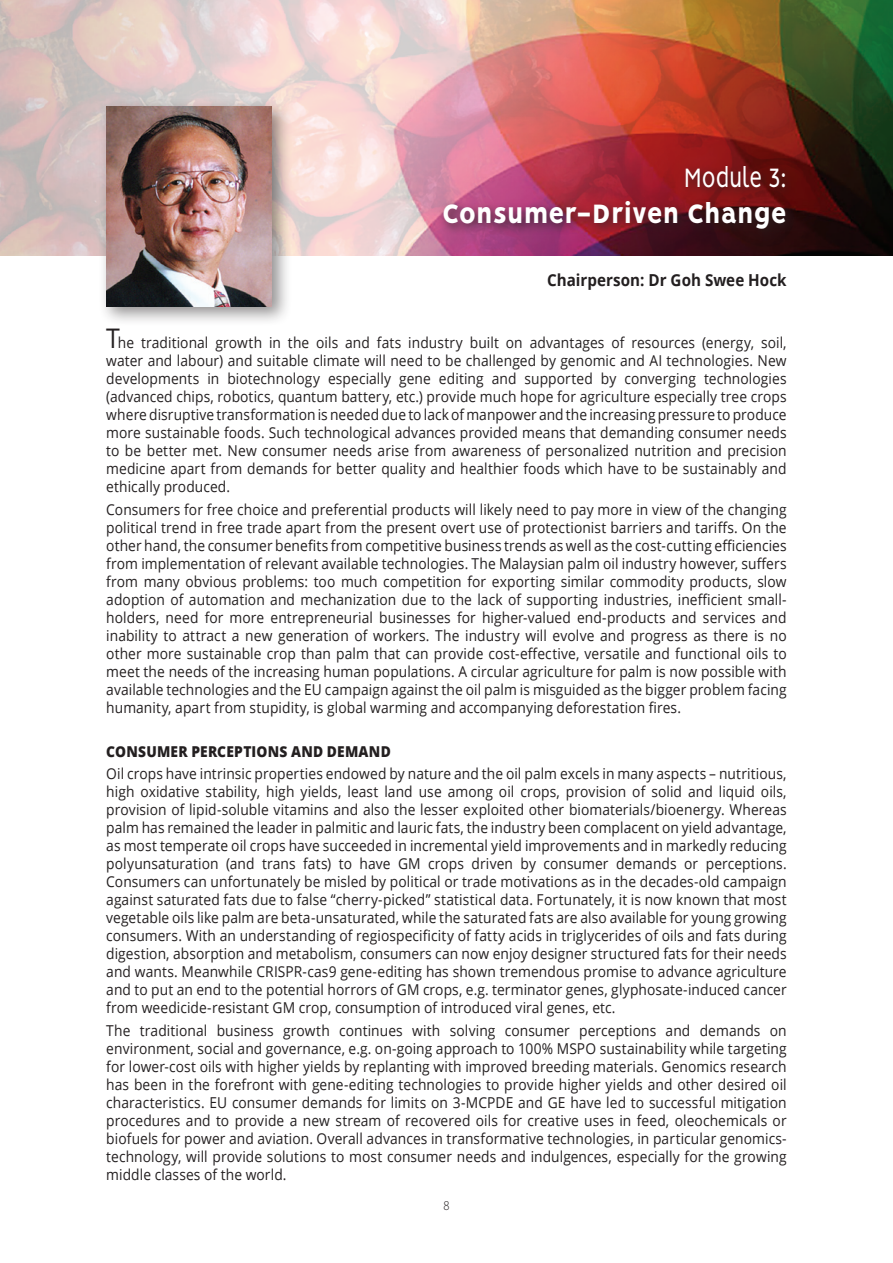
<style>
.page{position:relative;width:893px;height:1263px;background:#fff}
.page>*{position:absolute;margin:0;border:0;box-sizing:border-box;transform-origin:0 0}
.t1{font:800 30px "Vision";letter-spacing:-.005em;color:#fff;scale:.96 1}
.t2{font:30px "Vision";color:#fff;scale:.8 1}
.t3{font:700 16.5px "Open Sans";color:#231f20;scale:.92 1}
.t4{font:15px/18px "Open Sans";letter-spacing:.005em;color:#231f20;text-align:justify;scale:.92 1}
.t5{font:800 15px "Open Sans";letter-spacing:.015em;color:#231f20;scale:.92 1}
.t6{font:300 13.5px "Myriad Pro";color:#231f20;scale:.92 1}
.s1{font-size:27px}
</style>
<div class="page">
<img style="left:0;top:0;width:893px;height:255px">
<div style="left:438px;top:161px;width:359px;height:80px;background:#231f20;opacity:.75"></div>
<div style="left:98px;top:98px;width:194px;height:228px;background:#231f20;opacity:.5"></div>
<img style="left:106px;top:106px;width:166px;height:200px">
<h1 class="t2" style="left:684px;top:161px;width:129px">Module 3:</h1>
<h1 class="t1" style="left:442px;top:196px;width:361px">Consumer-Driven Change</h1>
<p class="t3" style="left:547px;top:269px;width:262px">Chairperson: Dr Goh Swee Hock</p>
<p class="t4" style="left:106px;top:333px;width:741px"><span class="s1">T</span>he traditional growth in the oils and fats industry built on advantages of resources (energy, soil, water and labour) and suitable climate will need to be challenged by genomic and AI technologies. New developments in biotechnology especially gene editing and supported by converging technologies (advanced chips, robotics, quantum battery, etc.) provide much hope for agriculture especially tree crops where disruptive transformation is needed due to lack of manpower and the increasing pressure to produce more sustainable foods. Such technological advances provided means that demanding consumer needs to be better met. New consumer needs arise from awareness of personalized nutrition and precision medicine apart from demands for better quality and healthier foods which have to be sustainably and ethically produced.</p>
<p class="t4" style="left:106px;top:500px;width:741px">Consumers for free choice and preferential products will likely need to pay more in view of the changing political trend in free trade apart from the present overt use of protectionist barriers and tariffs. On the other hand, the consumer benefits from competitive business trends as well as the cost-cutting efficiencies from implementation of relevant available technologies. The Malaysian palm oil industry however, suffers from many obvious problems: too much competition for exporting similar commodity products, slow adoption of automation and mechanization due to the lack of supporting industries, inefficient small&shy;holders, need for more entrepreneurial businesses for higher-valued end-products and services and inability to attract a new generation of workers. The industry will evolve and progress as there is no other more sustainable crop than palm that can provide cost-effective, versatile and functional oils to meet the needs of the increasing human populations. A circular agriculture for palm is now possible with available technologies and the EU campaign against the oil palm is misguided as the bigger problem facing humanity, apart from stupidity, is global warming and accompanying deforestation fires.</p>
<p class="t5" style="left:106px;top:740px;width:311px">CONSUMER PERCEPTIONS AND DEMAND</p>
<p class="t4" style="left:106px;top:764px;width:741px">Oil crops have intrinsic properties endowed by nature and the oil palm excels in many aspects – nutritious, high oxidative stability, high yields, least land use among oil crops, provision of solid and liquid oils, provision of lipid-soluble vitamins and also the lesser exploited other biomaterials/bioenergy. Whereas palm has remained the leader in palmitic and lauric fats, the industry been complacent on yield advantage, as most temperate oil crops have succeeded in incremental yield improvements and in markedly reducing polyunsaturation (and trans fats) to have GM crops driven by consumer demands or perceptions.<br>Consumers can unfortunately be misled by political or trade motivations as in the decades-old campaign against saturated fats due to false “cherry-picked” statistical data. Fortunately, it is now known that most vegetable oils like palm are beta-unsaturated, while the saturated fats are also available for young growing consumers. With an understanding of regiospecificity of fatty acids in triglycerides of oils and fats during digestion, absorption and metabolism, consumers can now enjoy designer structured fats for their needs and wants. Meanwhile CRISPR-cas9 gene-editing has shown tremendous promise to advance agriculture and to put an end to the potential horrors of GM crops, e.g. terminator genes, glyphosate-induced cancer from weedicide-resistant GM crop, consumption of introduced viral genes, etc.</p>
<p class="t4" style="left:106px;top:1021px;width:741px">The traditional business growth continues with solving consumer perceptions and demands on environment, social and governance, e.g. on-going approach to 100% MSPO sustainability while targeting for lower-cost oils with higher yields by replanting with improved breeding materials. Genomics research has been in the forefront with gene-editing technologies to provide higher yields and other desired oil characteristics. EU consumer demands for limits on 3-MCPDE and GE have led to successful mitigation procedures and to provide a new stream of recovered oils for creative uses in feed, oleochemicals or biofuels for power and aviation. Overall advances in transformative technologies, in particular genomics&shy;technology, will provide solutions to most consumer needs and indulgences, especially for the growing middle classes of the world.</p>
<p class="t6" style="left:443px;top:1197px;width:8px">8</p>
</div>
